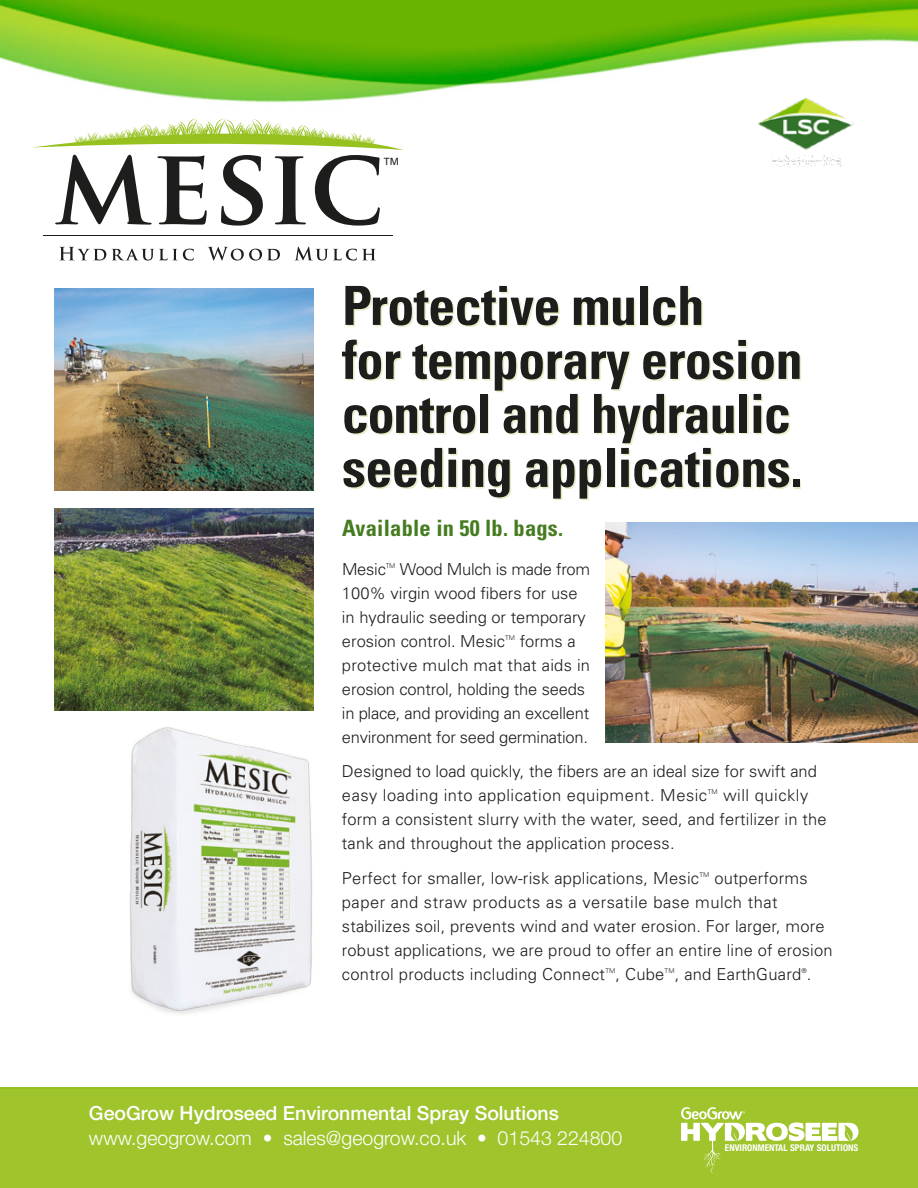
<style>
.page{position:relative;width:918px;height:1188px;background:#fff}
.page>*{position:absolute;margin:0;border:0;box-sizing:border-box;transform-origin:0 0}
.t1{font:700 condensed 54px/54px "Univers";letter-spacing:-.01em;color:#1d1d1b}
.t2{font:700 condensed 22.5px "Univers";letter-spacing:.01em;color:#457c1f}
.t3{font:19.5px/24px "Univers";letter-spacing:.02em;color:#fff}
.t4{font:19.5px "Helvetica Neue LT 45 Lt";color:#fff}
.t5{font:19.5px "Helvetica Neue LT 65 Md";color:#fff}
.t6{font:300 16.5px/24px "Univers";letter-spacing:.01em;color:#1d1d1b}
.t7{font:300 16.5px/24px "Univers";letter-spacing:-.01em;color:#1d1d1b}
.t8{font:10.05px "Univers";color:#1d1d1b}
.t9{font:9.3px "Helvetica Neue LT 77 Bd Cn";letter-spacing:.005em;color:#fff}
.t10{font:300 6.6px "Univers";letter-spacing:.015em;color:#1d1d1b}
</style>
<div class="page">
<img style="left:0;top:0;width:918px;height:103px">
<img style="left:54px;top:508px;width:260px;height:203px">
<img style="left:54px;top:288px;width:260px;height:202px">
<img style="left:606px;top:523px;width:312px;height:219px">
<img style="left:130px;top:727px;width:182px;height:287px">
<svg style="left:59px;top:247px;width:47px;height:13px"></svg>
<svg style="left:112px;top:249px;width:82px;height:12px"></svg>
<svg style="left:208px;top:247px;width:72px;height:14px"></svg>
<svg style="left:295px;top:247px;width:81px;height:14px"></svg>
<hr style="left:43px;top:235px;width:349px;height:1px;background:#1d1d1b">
<svg style="left:32px;top:118px;width:372px;height:108px"></svg>
<div style="left:0;top:1089px;width:918px;height:99px;background:#9fc42c"></div>
<img style="left:739px;top:98px;width:137px;height:68px">
<svg style="left:681px;top:1107px;width:178px;height:66px"></svg>
<p class="t8" style="left:384px;top:156px;width:17px">TM</p>
<h1 class="t1" style="left:342px;top:278px;width:462px">Protective mulch<br>for temporary erosion control and hydraulic seeding applications.</h1>
<h2 class="t2" style="left:342px;top:514px;width:223px">Available in 50 lb. bags.</h2>
<p class="t6" style="left:342px;top:556px;width:45px">Mesic</p>
<p class="t10" style="left:386px;top:562px;width:11px">TM</p>
<p class="t6" style="left:342px;top:556px;width:250px;text-indent:58px">Wood Mulch is made from<br>100% virgin wood fibers for use in hydraulic seeding or temporary erosion control. Mesic</p>
<p class="t7" style="left:342px;top:628px;width:250px;text-indent:178px">forms a protective mulch mat that aids in erosion control, holding the seeds in place, and providing an excellent environment for seed germination.</p>
<p class="t6" style="left:342px;top:759px;width:476px">Designed to load quickly, the fibers are an ideal size for swift and easy loading into application equipment. Mesic</p>
<p class="t10" style="left:505px;top:634px;width:11px">TM</p>
<p class="t6" style="left:342px;top:783px;width:486px;text-indent:381px">will quickly form a consistent slurry with the water, seed, and fertilizer in the tank and throughout the application process.</p>
<p class="t6" style="left:342px;top:865px;width:359px">Perfect for smaller, low-risk applications, Mesic</p>
<p class="t10" style="left:699px;top:871px;width:11px">TM</p>
<p class="t10" style="left:708px;top:788px;width:12px">TM</p>
<p class="t6" style="left:342px;top:865px;width:492px;text-indent:372px">outperforms paper and straw products as a versatile base mulch that stabilizes soil, prevents wind and water erosion. For larger, more robust applications, we are proud to offer an entire line of erosion control products including Connect</p>
<p class="t10" style="left:605px;top:967px;width:11px">TM</p>
<p class="t6" style="left:615px;top:961px;width:50px">, Cube</p>
<p class="t10" style="left:665px;top:967px;width:11px">TM</p>
<p class="t6" style="left:675px;top:961px;width:138px">, and EarthGuard .</p>
<p class="t10" style="left:802px;top:967px;width:7px">®</p>
<p class="t5" style="left:89px;top:1101px;width:471px">GeoGrow Hydroseed Environmental Spray Solutions</p>
<p class="t4" style="left:89px;top:1126px;width:535px">www.geogrow.com • sales@geogrow.co.uk • 01543 224800</p>
<p class="t3" style="left:81px;top:1110px;width:526px">LSC Environmental Products, LLC<br>www.LSCenv.com • sales@LSCenv.com • 800-800-7671</p>
<p class="t9" style="left:725px;top:1142px;width:135px">ENVIRONMENTAL SPRAY SOLUTIONS</p>
</div>
